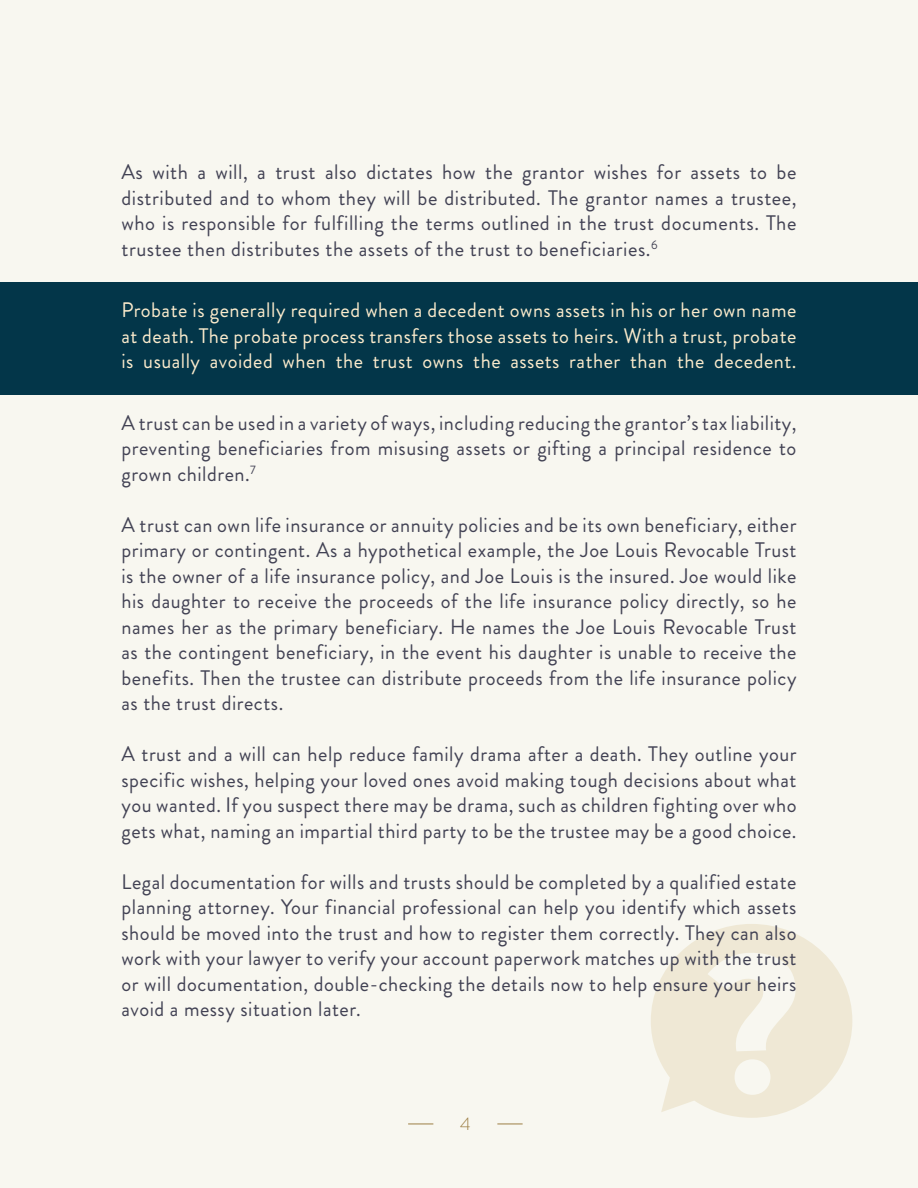
<style>
.page{position:relative;width:918px;height:1188px;background:#f8f7f0}
.page>*{position:absolute;margin:0;border:0;box-sizing:border-box;transform-origin:0 0}
.t1{font:21px/25.5px "Brandon Grotesque";letter-spacing:.025em;color:#424254;text-align:justify}
.t2{font:21px/25.5px "Brandon Grotesque";letter-spacing:.025em;color:#fbebcc;text-align:justify}
.t3{font:300 18px "Brandon Grotesque";color:#9d7e45}
</style>
<div class="page">
<svg style="left:651px;top:924px;width:201px;height:194px"></svg>
<div style="left:0;top:282px;width:918px;height:113px;background:#033649"></div>
<svg style="left:408px;top:1124px;width:25px;height:1px"></svg>
<svg style="left:497px;top:1124px;width:26px;height:1px"></svg>
<p class="t1" style="left:122px;top:159px;width:677px">As with a will, a trust also dictates how the grantor wishes for assets to be distributed and to whom they will be distributed. The grantor names a trustee, who is responsible for fulfilling the terms outlined in the trust documents. The trustee then distributes the assets of the trust to beneficiaries.<sup>6</sup></p>
<p class="t2" style="left:122px;top:297px;width:677px">Probate is generally required when a decedent owns assets in his or her own name at death. The probate process transfers those assets to heirs. With a trust, probate is usually avoided when the trust owns the assets rather than the decedent.</p>
<p class="t1" style="left:122px;top:410px;width:676px">A trust can be used in a variety of ways, including reducing the grantor’s tax liability, preventing beneficiaries from misusing assets or gifting a principal residence to grown children.<sup>7</sup></p>
<p class="t1" style="left:122px;top:512px;width:677px">A trust can own life insurance or annuity policies and be its own beneficiary, either primary or contingent. As a hypothetical example, the Joe Louis Revocable Trust is the owner of a life insurance policy, and Joe Louis is the insured. Joe would like his daughter to receive the proceeds of the life insurance policy directly, so he names her as the primary beneficiary. He names the Joe Louis Revocable Trust as the contingent beneficiary, in the event his daughter is unable to receive the benefits. Then the trustee can distribute proceeds from the life insurance policy as the trust directs.</p>
<p class="t1" style="left:122px;top:741px;width:677px">A trust and a will can help reduce family drama after a death. They outline your specific wishes, helping your loved ones avoid making tough decisions about what you wanted. If you suspect there may be drama, such as children fighting over who gets what, naming an impartial third party to be the trustee may be a good choice.</p>
<p class="t1" style="left:122px;top:869px;width:677px">Legal documentation for wills and trusts should be completed by a qualified estate planning attorney. Your financial professional can help you identify which assets should be moved into the trust and how to register them correctly. They can also work with your lawyer to verify your account paperwork matches up with the trust or will documentation, double-checking the details now to help ensure your heirs avoid a messy situation later.</p>
<p class="t3" style="left:460px;top:1112px;width:12px">4</p>
</div>
